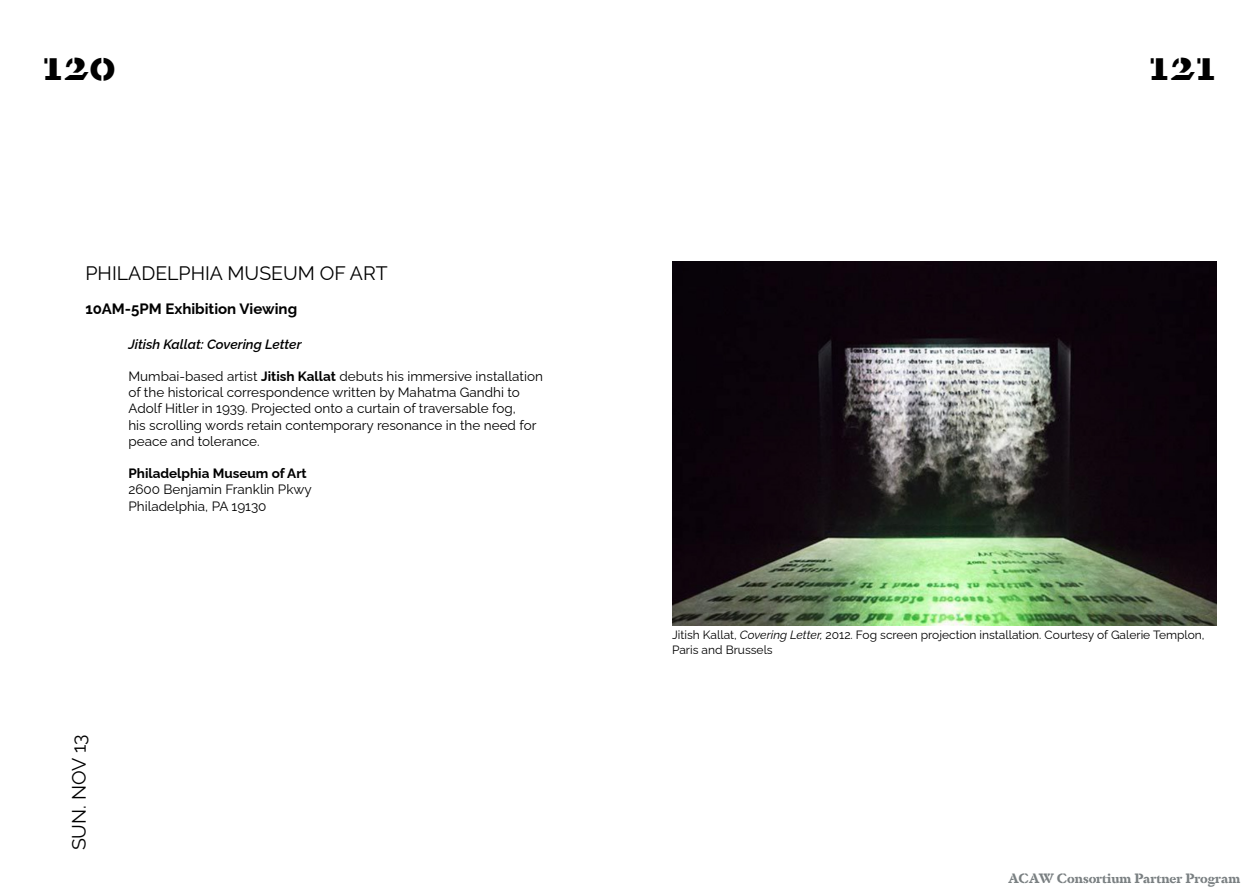
<style>
.page{position:relative;width:1259px;height:893px;background:#fff}
.page>*{position:absolute;margin:0;border:0;box-sizing:border-box;transform-origin:0 0}
.t1{font:700 46.5px "Dapifer Stencil";color:#000}
.t2{font:19.5px "Raleway";color:#000}
.t3{font:700 15px "Raleway";color:#000}
.t4{font:13.5px/16.2px "Raleway";color:#000}
.t5{font:700 13.5px "Dapifer Stencil";color:#7a8082}
.t6{font:italic 600 13.5px "Raleway";color:#000}
.t7{font:700 13.5px "Raleway";color:#000}
.t8{font:12px/14.4px "Raleway";color:#000}
.s1{font-weight:700}
.s2{font-style:italic}
</style>
<div class="page">
<img style="left:672px;top:262px;width:544px;height:363px">
<h1 class="t1" style="left:43px;top:29px;width:75px">120</h1>
<h1 class="t1" style="left:1149px;top:29px;width:69px">121</h1>
<h2 class="t2" style="left:85px;top:258px;width:304px">PHILADELPHIA MUSEUM OF ART</h2>
<p class="t3" style="left:85px;top:298px;width:213px">10AM-5PM Exhibition Viewing</p>
<p class="t6" style="left:128px;top:333px;width:175px">Jitish Kallat: Covering Letter</p>
<p class="t4" style="left:128px;top:367px;width:416px">Mumbai-based artist <span class="s1">Jitish Kallat</span> debuts his immersive installation of the historical correspondence written by Mahatma Gandhi to Adolf Hitler in 1939. Projected onto a curtain of traversable fog,<br>his scrolling words retain contemporary resonance in the need for peace and tolerance.</p>
<p class="t7" style="left:128px;top:463px;width:180px">Philadelphia Museum of Art</p>
<p class="t4" style="left:128px;top:480px;width:185px">2600 Benjamin Franklin Pkwy<br>Philadelphia, PA 19130</p>
<h2 class="t2" style="left:63px;top:850px;width:117px;rotate:-90deg">SUN. NOV 13</h2>
<p class="t8" style="left:672px;top:626px;width:534px">Jitish Kallat, <span class="s2">Covering Letter,</span> 2012. Fog screen projection installation. Courtesy of Galerie Templon,<br>Paris and Brussels</p>
<p class="t5" style="left:1008px;top:868px;width:233px">ACAW Consortium Partner Program</p>
</div>
